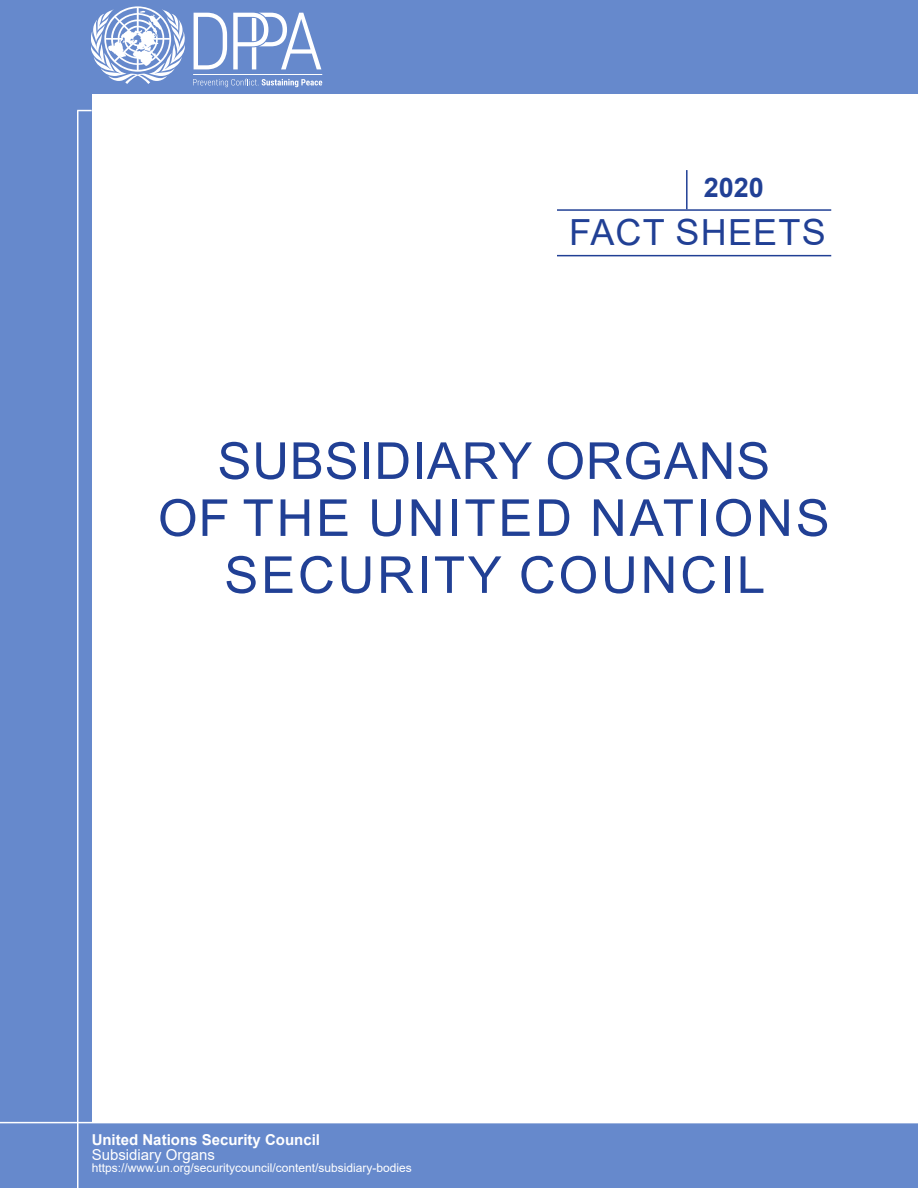
<style>
.page{position:relative;width:918px;height:1188px;background:#fff}
.page>*{position:absolute;margin:0;border:0;box-sizing:border-box;transform-origin:0 0}
.t1{font:51px/57px "Arial";letter-spacing:.055em;color:#214095;text-align:center}
.t2{font:51px "Arial";letter-spacing:.015em;color:#214095}
.t3{font:36px "Arial";letter-spacing:.035em;color:#214095}
.t4{font:700 27px "Arial";color:#214095}
.t5{font:700 15px "Arial";color:#fff}
.t6{font:15px "Arial";color:#fff}
.t7{font:12px "Arial";color:#fff}
</style>
<div class="page">
<div style="left:92px;top:1123px;width:826px;height:65px;background:#6689cc"></div>
<div style="left:0;top:0;width:92px;height:1188px;background:#6689cc"></div>
<div style="left:84px;top:0;width:834px;height:94px;background:#6689cc"></div>
<hr style="left:557px;top:209px;width:274px;height:2px;background:#214095">
<hr style="left:557px;top:255px;width:274px;height:1px;background:#214095">
<hr style="left:686px;top:170px;width:2px;height:39px;background:#214095">
<hr style="left:77px;top:111px;width:1px;height:1077px;background:#fff">
<svg style="left:77px;top:110px;width:15px;height:1px"></svg>
<hr style="left:0;top:1122px;width:918px;height:1px;background:#fff">
<svg style="left:194px;top:13px;width:33px;height:56px"></svg>
<svg style="left:193px;top:79px;width:129px;height:8px"></svg>
<hr style="left:193px;top:74px;width:129px;height:1px;background:#fff">
<svg style="left:92px;top:6px;width:93px;height:78px"></svg>
<svg style="left:233px;top:13px;width:88px;height:56px"></svg>
<p class="t4" style="left:704px;top:169px;width:62px">2020</p>
<p class="t3" style="left:569px;top:208px;width:258px">FACT SHEETS</p>
<p class="t2" style="left:217px;top:426px;width:554px">SUBSIDIARY ORGANS</p>
<p class="t1" style="left:158px;top:489px;width:673px">OF THE UNITED NATIONS<br>SECURITY COUNCIL</p>
<p class="t5" style="left:92px;top:1129px;width:230px">United Nations Security Council</p>
<p class="t6" style="left:92px;top:1145px;width:125px">Subsidiary Organs</p>
<p class="t7" style="left:92px;top:1160px;width:322px">https://www.un.org/securitycouncil/content/subsidiary-bodies</p>
</div>
